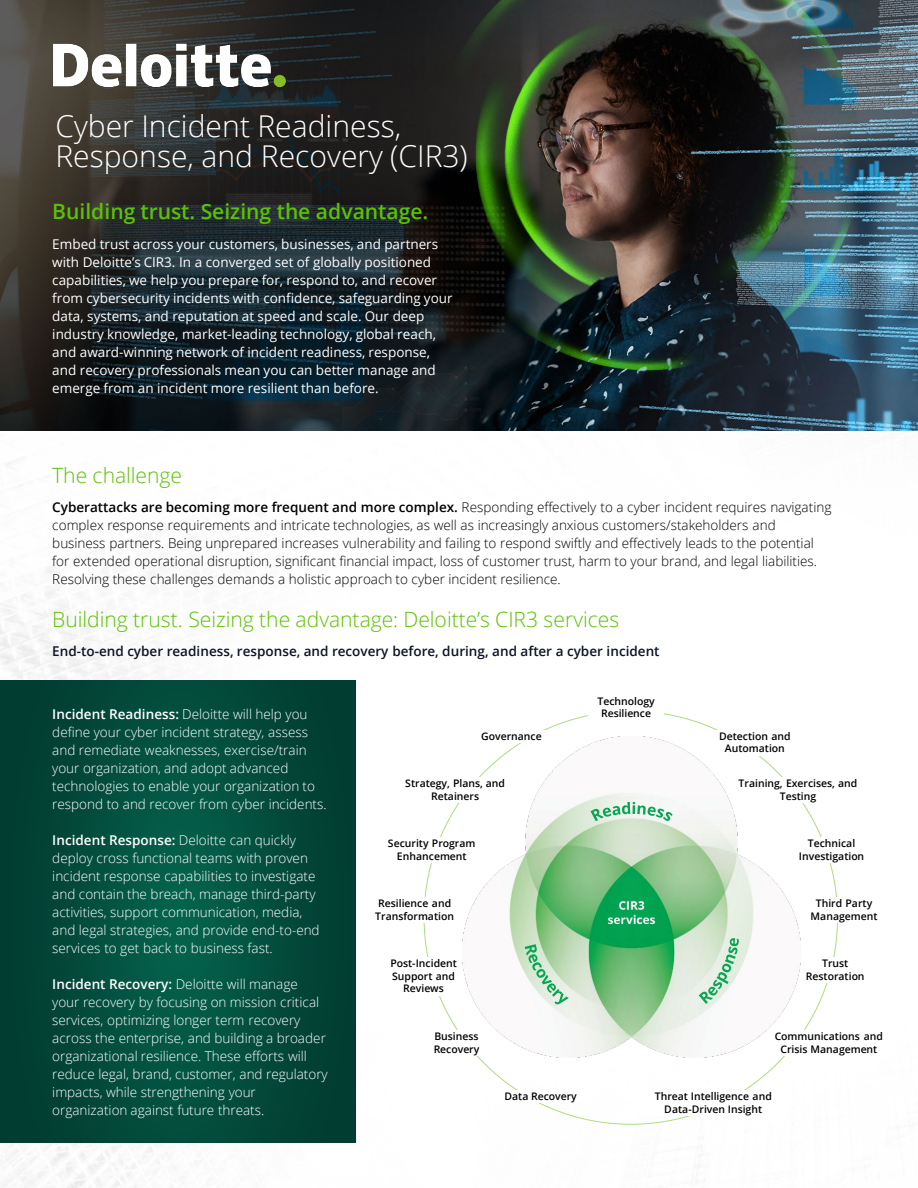
<style>
.page{position:relative;width:918px;height:1188px;background:#fff}
.page>*{position:absolute;margin:0;border:0;box-sizing:border-box;transform-origin:0 0}
.t1{font:300 30px/30px "Open Sans";color:#fff}
.t2{font:300 21px "Open Sans";color:#5bc201}
.t3{font:600 21px "Open Sans";color:#5bc201}
.t4{font:300 13.5px/18px "Open Sans";color:#fff}
.t5{font:300 13.5px/18px "Open Sans";color:#000}
.t6{font:13.5px/18px "Open Sans";color:#fff}
.t7{font:600 13.5px "Open Sans";color:#0a1525}
.t8{font:600 10.5px/12.6px "Open Sans";color:#000;text-align:center}
.s1{font-weight:600}
</style>
<div class="page">
<img style="left:0;top:1px;width:918px;height:430px">
<img style="left:0;top:461px;width:899px;height:727px">
<img style="left:0;top:680px;width:356px;height:463px">
<img style="left:51px;top:34px;width:238px;height:63px">
<div style="left:404px;top:777px;width:102px;height:26px;background:#fff"></div>
<div style="left:474px;top:730px;width:75px;height:13px;background:#fff"></div>
<div style="left:588px;top:695px;width:76px;height:25px;background:#fff"></div>
<div style="left:755px;top:837px;width:146px;height:24px;background:#fff"></div>
<div style="left:734px;top:777px;width:128px;height:26px;background:#fff"></div>
<div style="left:706px;top:730px;width:98px;height:25px;background:#fff"></div>
<div style="left:372px;top:897px;width:86px;height:26px;background:#fff"></div>
<div style="left:386px;top:957px;width:76px;height:39px;background:#fff"></div>
<div style="left:419px;top:1030px;width:75px;height:26px;background:#fff"></div>
<div style="left:489px;top:1090px;width:104px;height:13px;background:#fff"></div>
<div style="left:785px;top:837px;width:93px;height:26px;background:#fff"></div>
<div style="left:796px;top:897px;width:96px;height:26px;background:#fff"></div>
<div style="left:803px;top:957px;width:65px;height:26px;background:#fff"></div>
<div style="left:773px;top:1030px;width:111px;height:26px;background:#fff"></div>
<div style="left:641px;top:1090px;width:144px;height:26px;background:#fff"></div>
<div style="left:373px;top:837px;width:117px;height:26px;background:#fff"></div>
<img style="left:463px;top:736px;width:338px;height:321px">
<svg style="left:591px;top:802px;width:82px;height:19px"></svg>
<svg style="left:525px;top:944px;width:44px;height:60px;background:#b9ddbe"></svg>
<svg style="left:699px;top:938px;width:40px;height:66px;background:#c5e3cd"></svg>
<h1 class="t1" style="left:55px;top:111px;width:414px">Cyber Incident Readiness,<br>Response, and Recovery (CIR3)</h1>
<p class="t3" style="left:52px;top:197px;width:378px">Building trust. Seizing the advantage.</p>
<p class="t6" style="left:52px;top:235px;width:402px">Embed trust across your customers, businesses, and partners with Deloitte’s CIR3. In a converged set of globally positioned capabilities, we help you prepare for, respond to, and recover from cybersecurity incidents with confidence, safeguarding your data, systems, and reputation at speed and scale. Our deep industry knowledge, market-leading technology, global reach, and award-winning network of incident readiness, response, and recovery professionals mean you can better manage and emerge from an incident more resilient than before.</p>
<p class="t2" style="left:52px;top:461px;width:131px">The challenge</p>
<p class="t5" style="left:52px;top:498px;width:781px"><span class="s1">Cyberattacks are becoming more frequent and more complex.</span> Responding effectively to a cyber incident requires navigating complex response requirements and intricate technologies, as well as increasingly anxious customers/stakeholders and business partners. Being unprepared increases vulnerability and failing to respond swiftly and effectively leads to the potential for extended operational disruption, significant financial impact, loss of customer trust, harm to your brand, and legal liabilities.<br>Resolving these challenges demands a holistic approach to cyber incident resilience.</p>
<p class="t2" style="left:52px;top:605px;width:568px">Building trust. Seizing the advantage: Deloitte’s CIR3 services</p>
<p class="t7" style="left:52px;top:642px;width:609px">End-to-end cyber readiness, response, and recovery before, during, and after a cyber incident</p>
<p class="t4" style="left:52px;top:705px;width:276px"><span class="s1">Incident Readiness:</span> Deloitte will help you define your cyber incident strategy, assess and remediate weaknesses, exercise/train your organization, and adopt advanced technologies to enable your organization to respond to and recover from cyber incidents.</p>
<p class="t4" style="left:52px;top:831px;width:269px"><span class="s1">Incident Response:</span> Deloitte can quickly deploy cross functional teams with proven incident response capabilities to investigate and contain the breach, manage third-party activities, support communication, media, and legal strategies, and provide end-to-end services to get back to business fast.</p>
<p class="t4" style="left:52px;top:975px;width:277px"><span class="s1">Incident Recovery:</span> Deloitte will manage your recovery by focusing on mission critical services, optimizing longer term recovery across the enterprise, and building a broader organizational resilience. These efforts will reduce legal, brand, customer, and regulatory impacts, while strengthening your organization against future threats.</p>
<p class="t8" style="left:598px;top:695px;width:59px">Technology<br>Resilience</p>
<p class="t8" style="left:481px;top:729px;width:62px">Governance</p>
<p class="t8" style="left:719px;top:729px;width:73px">Detection and<br>Automation</p>
<p class="t8" style="left:405px;top:777px;width:101px">Strategy, Plans, and<br>Retainers</p>
<p class="t8" style="left:739px;top:777px;width:120px">Training, Exercises, and<br>Testing</p>
<p class="t8" style="left:388px;top:837px;width:89px">Security Program<br>Enhancement</p>
<p class="t8" style="left:375px;top:897px;width:80px;text-align:left">Resilience and<br>Transformation</p>
<p class="t8" style="left:390px;top:957px;width:68px">Post-Incident<br>Support and<br>Reviews</p>
<p class="t8" style="left:434px;top:1030px;width:47px;text-align:left">Business<br>Recovery</p>
<p class="t8" style="left:799px;top:837px;width:67px">Technical<br>Investigation</p>
<p class="t8" style="left:811px;top:897px;width:68px">Third Party<br>Management</p>
<p class="t8" style="left:806px;top:957px;width:60px">Trust<br>Restoration</p>
<p class="t8" style="left:786px;top:842px;width:86px">Breach Coaching</p>
<p class="t8" style="left:775px;top:1030px;width:110px">Communications and<br>Crisis Management</p>
<p class="t8" style="left:504px;top:1090px;width:74px">Data Recovery</p>
<p class="t8" style="left:655px;top:1090px;width:119px">Threat Intelligence and<br>Data-Driven Insight</p>
</div>
